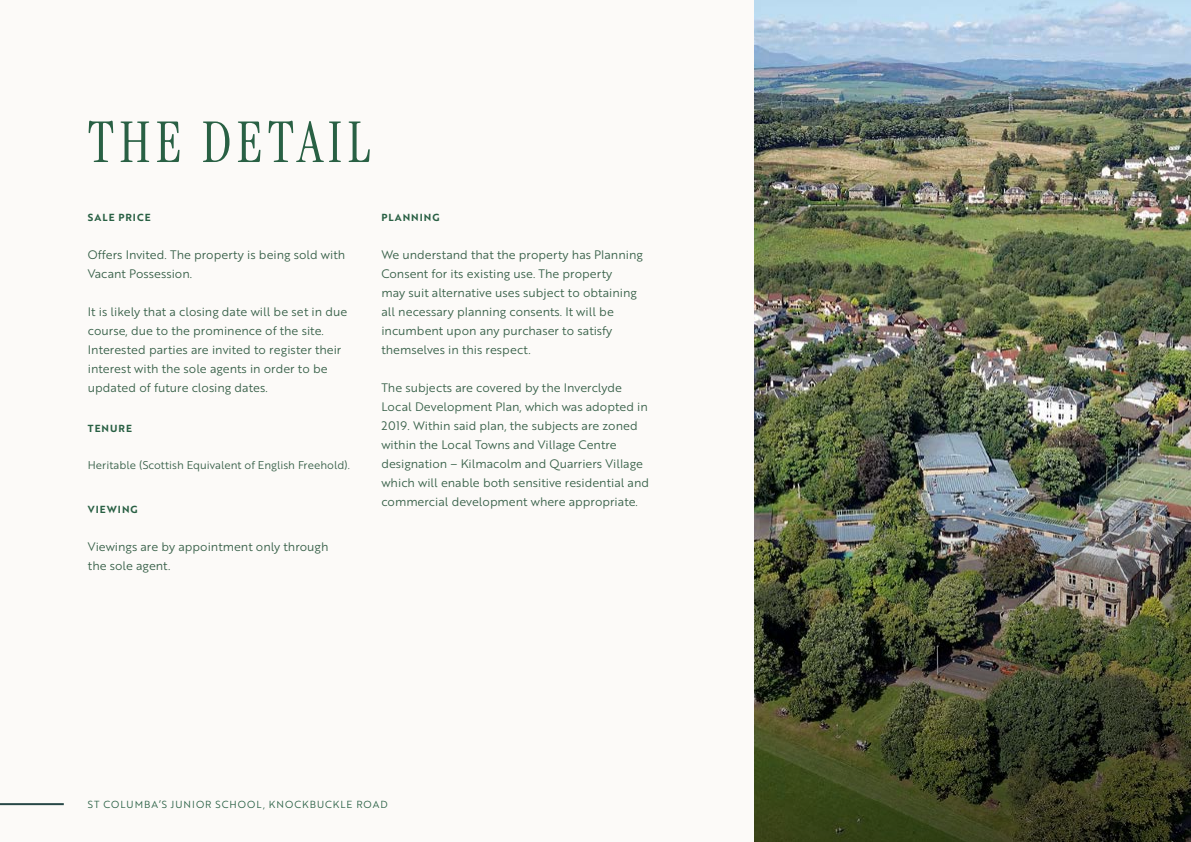
<style>
.page{position:relative;width:1191px;height:842px;background:#fff}
.page>*{position:absolute;margin:0;border:0;box-sizing:border-box;transform-origin:0 0}
.t1{font:56.3px "Instrument Serif";letter-spacing:.1em;color:#296044}
.t2{font:12px/19px "Brother 1816 Book";color:#365f47}
.t3{font:11px "Brother 1816 Book";color:#365f47}
.t4{font:10px "Brother 1816 Book";letter-spacing:.1em;color:#296044}
.t5{font:10px "Brother 1816 Bold";letter-spacing:.1em;color:#296044}
</style>
<div class="page">
<div style="left:0;top:0;width:754px;height:842px;background:#fcfaf8"></div>
<img style="left:754px;top:0;width:437px;height:842px">
<hr style="left:0;top:803px;width:64px;height:2px;background:#274747">
<h1 class="t1" style="left:88px;top:106px;width:284px">THE DETAIL</h1>
<p class="t5" style="left:88px;top:210px;width:64px">SALE PRICE</p>
<p class="t2" style="left:88px;top:245px;width:259px">Offers Invited. The property is being sold with<br>Vacant Possession.</p>
<p class="t2" style="left:88px;top:302px;width:261px">It is likely that a closing date will be set in due course, due to the prominence of the site.<br>Interested parties are invited to register their interest with the sole agents in order to be updated of future closing dates.</p>
<p class="t5" style="left:88px;top:420px;width:45px">TENURE</p>
<p class="t3" style="left:88px;top:457px;width:263px">Heritable (Scottish Equivalent of English Freehold).</p>
<p class="t5" style="left:88px;top:502px;width:51px">VIEWING</p>
<p class="t2" style="left:88px;top:537px;width:242px">Viewings are by appointment only through the sole agent.</p>
<p class="t5" style="left:381px;top:210px;width:60px">PLANNING</p>
<p class="t2" style="left:381px;top:245px;width:263px">We understand that the property has Planning Consent for its existing use. The property<br>may suit alternative uses subject to obtaining all necessary planning consents. It will be incumbent upon any purchaser to satisfy themselves in this respect.</p>
<p class="t2" style="left:381px;top:378px;width:269px">The subjects are covered by the Inverclyde Local Development Plan, which was adopted in 2019. Within said plan, the subjects are zoned within the Local Towns and Village Centre designation – Kilmacolm and Quarriers Village which will enable both sensitive residential and commercial development where appropriate.</p>
<p class="t4" style="left:88px;top:797px;width:301px">ST COLUMBA’S JUNIOR SCHOOL, KNOCKBUCKLE ROAD</p>
</div>
